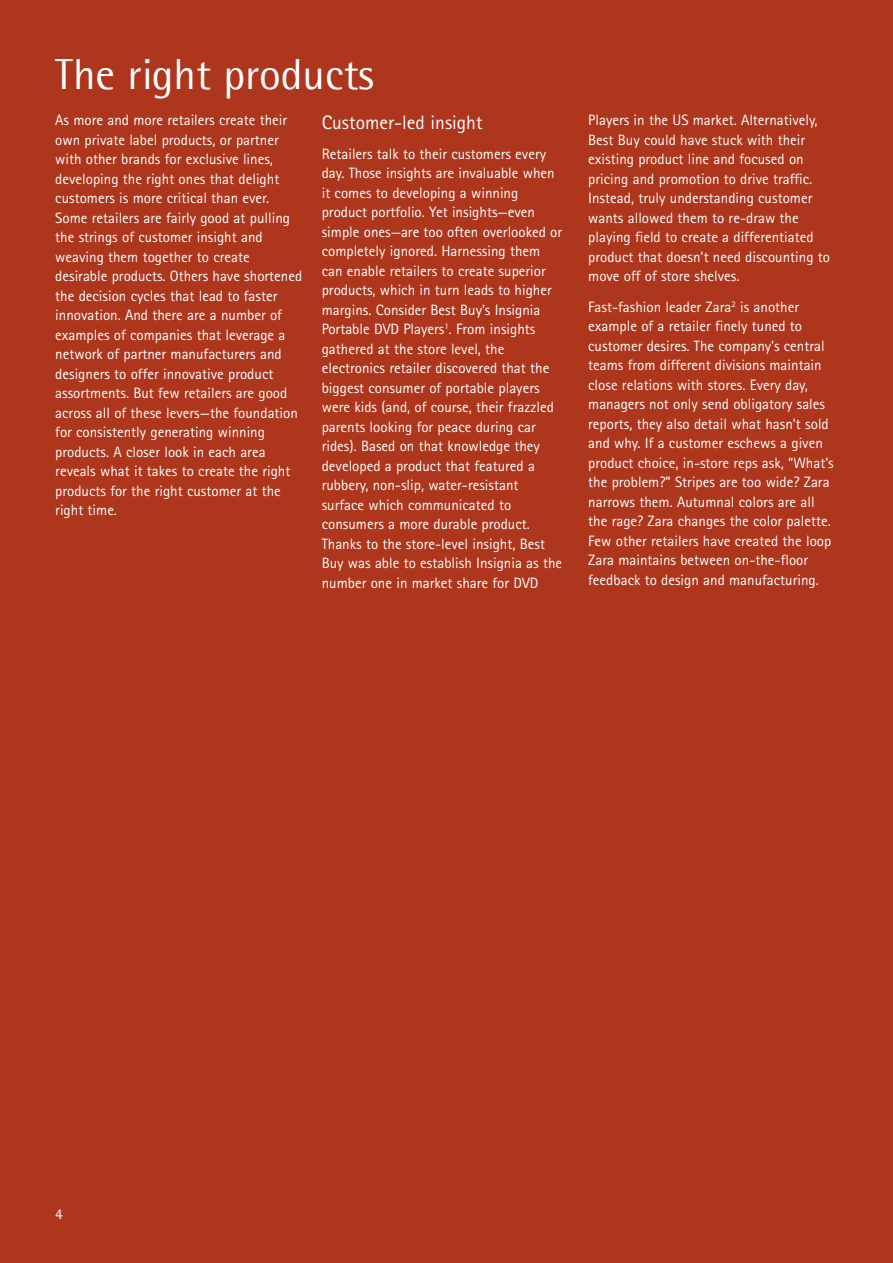
<style>
.page{position:relative;width:893px;height:1263px;background:#ad361d}
.page>*{position:absolute;margin:0;border:0;box-sizing:border-box;transform-origin:0 0}
.t1{font:43.5px "Agfa Rotis Semisans";color:#fff}
.t2{font:19.5px "Agfa Rotis Sans Serif";color:#fff}
.t3{font:15px/19.5px "Agfa Rotis Sans Serif";color:#fff}
</style>
<div class="page">
<h1 class="t1" style="left:55px;top:48px;width:320px">The right products</h1>
<p class="t3" style="left:55px;top:110px;width:249px">As more and more retailers create their own private label products, or partner with other brands for exclusive lines, developing the right ones that delight customers is more critical than ever.<br>Some retailers are fairly good at pulling the strings of customer insight and weaving them together to create desirable products. Others have shortened the decision cycles that lead to faster innovation. And there are a number of examples of companies that leverage a network of partner manufacturers and designers to offer innovative product assortments. But few retailers are good across all of these levers—the foundation for consistently generating winning products. A closer look in each area reveals what it takes to create the right products for the right customer at the right time.</p>
<h2 class="t2" style="left:322px;top:111px;width:162px">Customer-led insight</h2>
<p class="t3" style="left:322px;top:144px;width:242px">Retailers talk to their customers every day. Those insights are invaluable when it comes to developing a winning product portfolio. Yet insights—even simple ones—are too often overlooked or completely ignored. Harnessing them can enable retailers to create superior products, which in turn leads to higher margins. Consider Best Buy’s Insignia Portable DVD Players<sup>1</sup>. From insights gathered at the store level, the electronics retailer discovered that the biggest consumer of portable players were kids (and, of course, their frazzled parents looking for peace during car rides). Based on that knowledge they developed a product that featured a rubbery, non-slip, water-resistant surface which communicated to consumers a more durable product.<br>Thanks to the store-level insight, Best Buy was able to establish Insignia as the number one in market share for DVD</p>
<p class="t3" style="left:588px;top:110px;width:243px">Players in the US market. Alternatively, Best Buy could have stuck with their existing product line and focused on pricing and promotion to drive traffic.<br>Instead, truly understanding customer wants allowed them to re-draw the playing field to create a differentiated product that doesn’t need discounting to move off of store shelves.</p>
<p class="t3" style="left:588px;top:297px;width:247px">Fast-fashion leader Zara<sup>2</sup> is another example of a retailer finely tuned to customer desires. The company’s central teams from different divisions maintain close relations with stores. Every day, managers not only send obligatory sales reports, they also detail what hasn’t sold and why. If a customer eschews a given product choice, in-store reps ask, “What’s the problem?” Stripes are too wide? Zara narrows them. Autumnal colors are all the rage? Zara changes the color palette.<br>Few other retailers have created the loop Zara maintains between on-the-floor feedback to design and manufacturing.</p>
<p class="t3" style="left:55px;top:1204px;width:9px">4</p>
</div>
